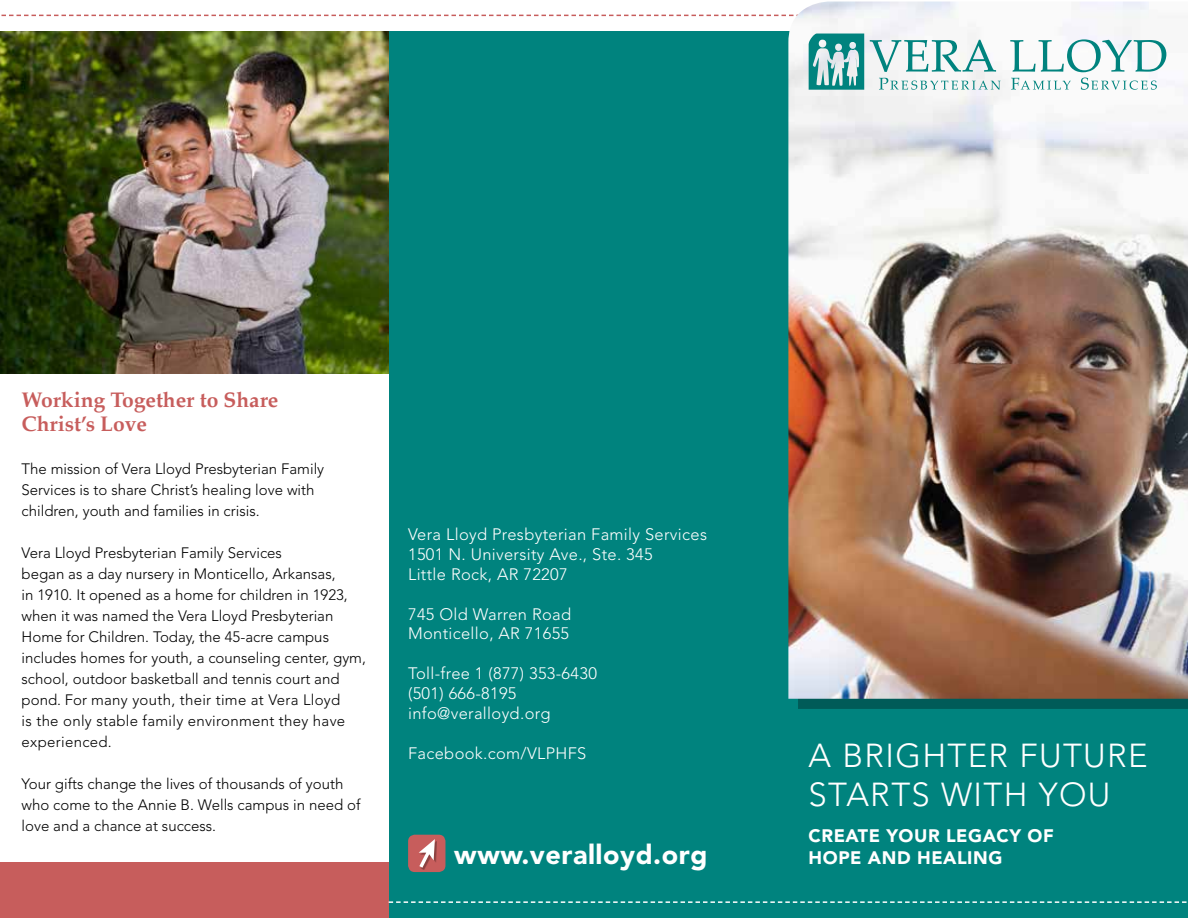
<style>
.page{position:relative;width:1188px;height:918px;background:#fff}
.page>*{position:absolute;margin:0;border:0;box-sizing:border-box;transform-origin:0 0}
.t1{font:300 33px/39.6px "Avenir";letter-spacing:.04em;color:#fff}
.t2{font:900 27px "Avenir";letter-spacing:.02em;color:#fff}
.t3{font:700 21px/24px "Palatino";color:#c75d5c}
.t4{font:900 18px/21.6px "Avenir";letter-spacing:.03em;color:#fff}
.t5{font:300 16.5px/19.8px "Avenir";letter-spacing:.02em;color:#fff}
.t6{font:300 15px/21px "Avenir";color:#000}
</style>
<div class="page">
<div style="left:0;top:863px;width:400px;height:55px;background:#c75d5c"></div>
<img style="left:0;top:31px;width:389px;height:343px">
<div style="left:389px;top:31px;width:799px;height:887px;background:#00837e"></div>
<svg style="left:1px;top:15px;width:785px;height:1px"></svg>
<div style="left:408px;top:835px;width:37px;height:37px;background:#c75d5c;border-radius:7px"></div>
<div style="left:420px;top:841px;width:17px;height:28px;background:#000;opacity:.3"></div>
<svg style="left:419px;top:839px;width:16px;height:29px"></svg>
<img style="left:788px;top:2px;width:400px;height:697px">
<svg style="left:389px;top:901px;width:798px;height:2px"></svg>
<svg style="left:870px;top:40px;width:126px;height:32px"></svg>
<svg style="left:1010px;top:39px;width:156px;height:33px"></svg>
<svg style="left:879px;top:78px;width:122px;height:12px"></svg>
<svg style="left:1011px;top:78px;width:60px;height:12px"></svg>
<svg style="left:1081px;top:78px;width:76px;height:12px"></svg>
<svg style="left:809px;top:34px;width:55px;height:56px"></svg>
<h3 class="t3" style="left:22px;top:387px;width:258px">Working Together to Share<br>Christ’s Love</h3>
<p class="t6" style="left:22px;top:458px;width:304px">The mission of Vera Lloyd Presbyterian Family<br>Services is to share Christ’s healing love with children, youth and families in crisis.</p>
<p class="t6" style="left:22px;top:542px;width:346px">Vera Lloyd Presbyterian Family Services<br>began as a day nursery in Monticello, Arkansas,<br>in 1910. It opened as a home for children in 1923, when it was named the Vera Lloyd Presbyterian Home for Children. Today, the 45-acre campus includes homes for youth, a counseling center, gym, school, outdoor basketball and tennis court and pond. For many youth, their time at Vera Lloyd<br>is the only stable family environment they have experienced.</p>
<p class="t6" style="left:22px;top:773px;width:340px">Your gifts change the lives of thousands of youth who come to the Annie B. Wells campus in need of love and a chance at success.</p>
<p class="t5" style="left:408px;top:525px;width:300px">Vera Lloyd Presbyterian Family Services<br>1501 N. University Ave., Ste. 345<br>Little Rock, AR 72207</p>
<p class="t5" style="left:408px;top:604px;width:165px">745 Old Warren Road<br>Monticello, AR 71655</p>
<p class="t5" style="left:408px;top:663px;width:190px">Toll-free 1 (877) 353-6430 (501) 666-8195 info@veralloyd.org</p>
<p class="t5" style="left:408px;top:743px;width:180px">Facebook.com/VLPHFS</p>
<h2 class="t2" style="left:454px;top:838px;width:255px">www.veralloyd.org</h2>
<h1 class="t1" style="left:809px;top:736px;width:340px">A BRIGHTER FUTURE<br>STARTS WITH YOU</h1>
<p class="t4" style="left:809px;top:825px;width:247px">CREATE YOUR LEGACY OF<br>HOPE AND HEALING</p>
</div>
